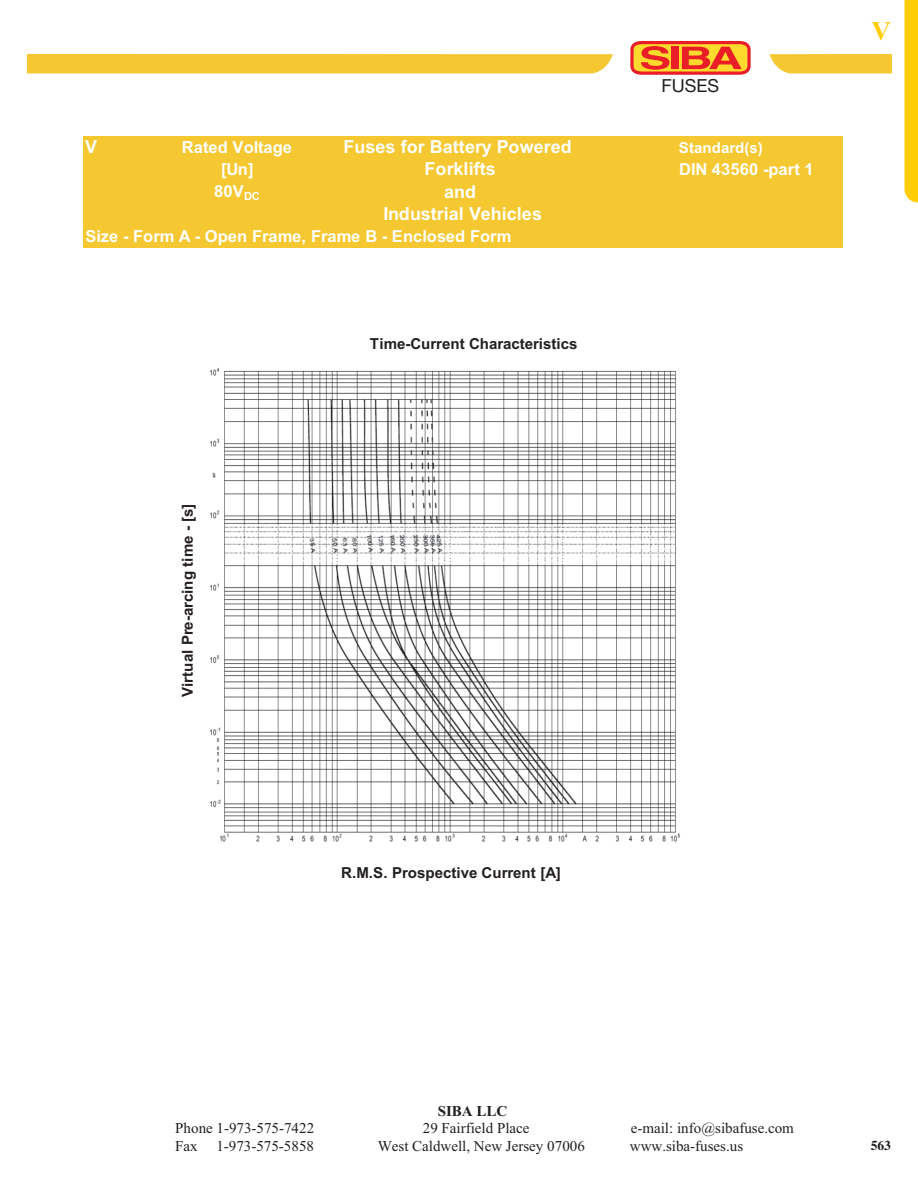
<style>
.page{position:relative;width:918px;height:1188px;background:#fff}
.page>*{position:absolute;margin:0;border:0;box-sizing:border-box;transform-origin:0 0}
.t1{font:700 27px "Times New Roman";color:#ffcd02}
.t2{font:18px/22.4px "Arial Bold+T42";letter-spacing:.005em;color:#fff;text-align:center}
.t3{font:18px "Helvetica Neue";color:#231f20}
.t4{font:16.5px "Arial Bold+T42";color:#fff}
.t5{font:15.15px "Arial Bold+T42";letter-spacing:-.005em;color:#231f20}
.t6{font:15.15px "Arial Bold+T42";color:#fff}
.t7{font:15px "Times New Roman";color:#231f20}
.t8{font:700 15px "Times New Roman";color:#231f20}
.t9{font:700 13.5px "Times";color:#231f20}
</style>
<div class="page">
<div style="left:27px;top:54px;width:586px;height:19px;background:#f5c832"></div>
<svg style="left:770px;top:54px;width:121px;height:19px;background:#f5ca3c"></svg>
<svg style="left:630px;top:41px;width:121px;height:34px;background:#f1732f"></svg>
<div style="left:83px;top:137px;width:760px;height:111px;background:#f5c831"></div>
<img style="left:210px;top:367px;width:470px;height:475px">
<div style="left:905px;top:0;width:13px;height:202px;background:#ffcd02"></div>
<p class="t3" style="left:662px;top:75px;width:59px">FUSES</p>
<p class="t2" style="left:85px;top:137px;width:13px">V</p>
<p class="t4" style="left:182px;top:141px;width:112px">Rated Voltage</p>
<p class="t2" style="left:343px;top:137px;width:230px">Fuses for Battery Powered</p>
<p class="t6" style="left:679px;top:142px;width:85px">Standard(s)</p>
<p class="t4" style="left:221px;top:163px;width:34px">[Un]</p>
<p class="t2" style="left:424px;top:160px;width:73px">Forklifts</p>
<p class="t4" style="left:214px;top:185px;width:47px">80V<sub>DC</sub></p>
<p class="t2" style="left:383px;top:182px;width:160px">and<br>Industrial Vehicles</p>
<p class="t4" style="left:679px;top:163px;width:136px">DIN 43560 -part 1</p>
<p class="t4" style="left:85px;top:230px;width:428px">Size - Form A - Open Frame, Frame B - Enclosed Form</p>
<p class="t5" style="left:370px;top:338px;width:209px">Time-Current Characteristics</p>
<h1 class="t1" style="left:872px;top:22px;width:21px">V</h1>
<p class="t5" style="left:182px;top:697px;width:195px;rotate:-90deg">Virtual Pre-arcing time - [s]</p>
<p class="t5" style="left:341px;top:868px;width:221px">R.M.S. Prospective Current [A]</p>
<p class="t8" style="left:438px;top:1102px;width:71px">SIBA LLC</p>
<p class="t7" style="left:175px;top:1119px;width:140px">Phone 1-973-575-7422</p>
<p class="t7" style="left:423px;top:1119px;width:108px">29 Fairfield Place</p>
<p class="t7" style="left:631px;top:1119px;width:165px">e-mail: info@sibafuse.com</p>
<p class="t7" style="left:175px;top:1137px;width:140px">Fax 1-973-575-5858</p>
<p class="t7" style="left:378px;top:1137px;width:209px">West Caldwell, New Jersey 07006</p>
<p class="t7" style="left:630px;top:1137px;width:115px">www.siba-fuses.us</p>
<p class="t9" style="left:871px;top:1140px;width:22px">563</p>
</div>
